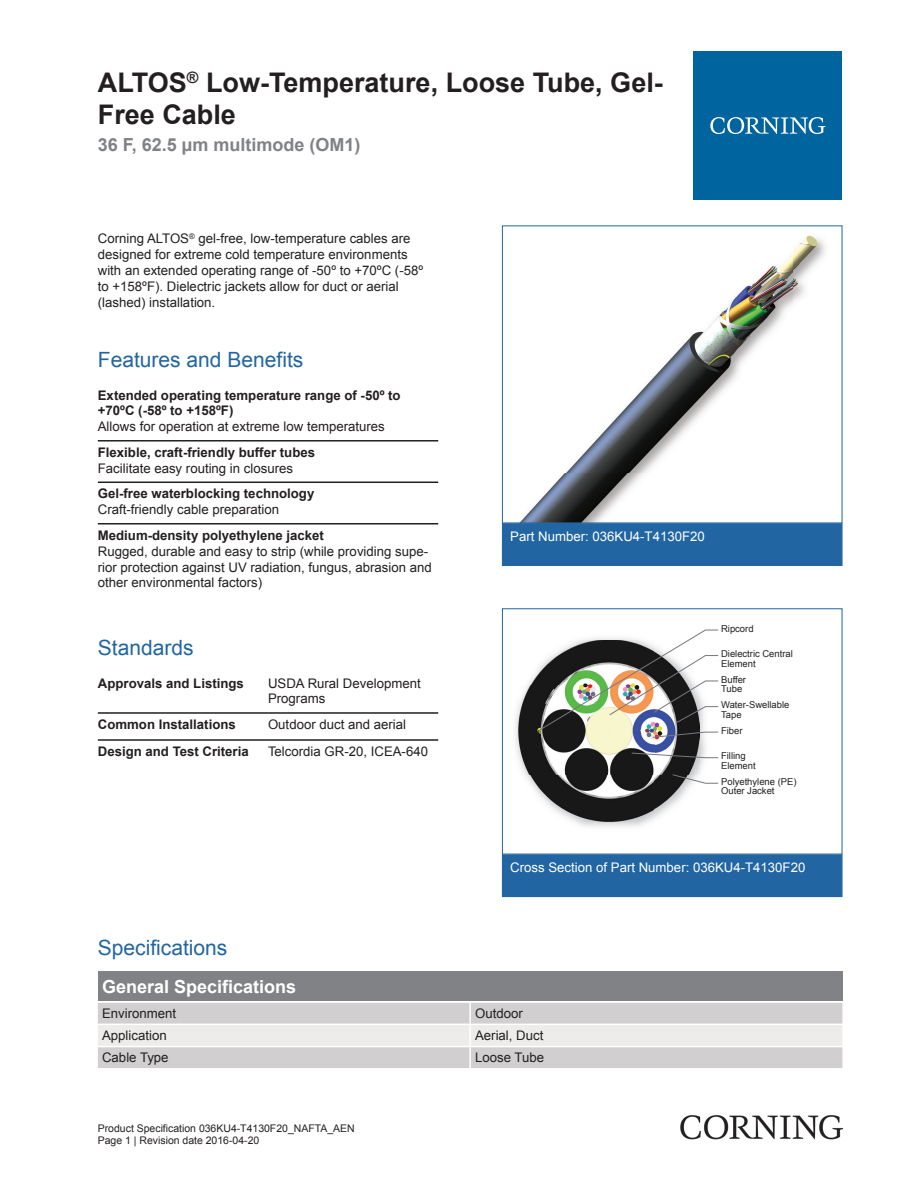
<style>
.page{position:relative;width:919px;height:1187px;background:#fff}
.page>*{position:absolute;margin:0;border:0;box-sizing:border-box;transform-origin:0 0}
.t1{font:700 27px/32.4px "Arial";color:#231f20}
.t2{font:21px "Arial";color:#2166a2}
.t3{font:700 18px "Arial";color:#808285}
.t4{font:700 18px "Arial";color:#fff}
.t5{font:13.2px/15.9px "Arial";color:#231f20}
.t6{font:700 13.2px/15.9px "Arial";color:#231f20}
.t7{font:13.2px "Arial";color:#fff}
.t8{font:10.5px/12.6px "Arial";color:#231f20}
.t9{font:9.45px/9.4px "Arial";color:#231f20}
</style>
<div class="page">
<img style="left:521px;top:235px;width:305px;height:286px">
<div style="left:502px;top:523px;width:340px;height:42px;background:#2166a2"></div>
<div style="left:502px;top:523px;width:340px;height:43px;border:1px solid #2166a2"></div>
<img style="left:515px;top:708px;width:135px;height:119px">
<img style="left:518px;top:672px;width:174px;height:149px">
<svg style="left:537px;top:629px;width:181px;height:155px"></svg>
<div style="left:502px;top:608px;width:340px;height:246px;border:1px solid #2166a2"></div>
<div style="left:502px;top:854px;width:340px;height:42px;background:#2166a2"></div>
<div style="left:502px;top:854px;width:340px;height:42px;border:1px solid #2166a2"></div>
<hr style="left:98px;top:440px;width:340px;height:1px;background:#231f20">
<hr style="left:98px;top:481px;width:340px;height:2px;background:#231f20">
<hr style="left:98px;top:523px;width:340px;height:1px;background:#231f20">
<hr style="left:98px;top:712px;width:170px;height:1px;background:#231f20">
<hr style="left:268px;top:712px;width:170px;height:1px;background:#231f20">
<hr style="left:98px;top:739px;width:170px;height:1px;background:#231f20">
<hr style="left:268px;top:739px;width:170px;height:1px;background:#231f20">
<div style="left:98px;top:971px;width:744px;height:30px;background:#808285"></div>
<div style="left:98px;top:1003px;width:744px;height:64px;background:#d1cfcf"></div>
<div style="left:98px;top:1024px;width:744px;height:21px;background:#edeceb"></div>
<hr style="left:469px;top:1002px;width:2px;height:21px;background:#fff">
<hr style="left:469px;top:1024px;width:2px;height:21px;background:#fff">
<hr style="left:469px;top:1047px;width:2px;height:20px;background:#fff">
<hr style="left:98px;top:1023px;width:372px;height:1px;background:#fff">
<hr style="left:470px;top:1023px;width:372px;height:1px;background:#fff">
<hr style="left:98px;top:1045px;width:372px;height:2px;background:#fff">
<hr style="left:470px;top:1045px;width:372px;height:2px;background:#fff">
<div style="left:693px;top:51px;width:149px;height:149px;background:#00649e"></div>
<svg style="left:710px;top:117px;width:115px;height:17px"></svg>
<img style="left:680px;top:1115px;width:162px;height:24px">
<h1 class="t1" style="left:98px;top:67px;width:566px">ALTOS<sup>®</sup> Low-Temperature, Loose Tube, Gel-<br>Free Cable</h1>
<h3 class="t3" style="left:98px;top:132px;width:264px">36 F, 62.5 µm multimode (OM1)</h3>
<p class="t5" style="left:98px;top:231px;width:327px">Corning ALTOS<sup>®</sup> gel -free, low -temperature cables are designed for extreme cold temperature environments with an extended operating range of -50º to +70ºC ( -58º to +158ºF). Dielectric jackets allow for duct or aerial (lashed) installation.</p>
<h2 class="t2" style="left:98px;top:346px;width:207px">Features and Benefits</h2>
<p class="t6" style="left:98px;top:387px;width:304px">Extended operating temperature range of -50º to +70ºC (-58º to +158ºF)</p>
<p class="t5" style="left:98px;top:419px;width:288px">Allows for operation at extreme low temperatures</p>
<p class="t6" style="left:98px;top:445px;width:219px">Flexible, craft-friendly buffer tubes</p>
<p class="t5" style="left:98px;top:460px;width:197px">Facilitate easy routing in closures</p>
<p class="t6" style="left:98px;top:486px;width:218px">Gel-free waterblocking technology</p>
<p class="t5" style="left:98px;top:502px;width:183px">Craft-friendly cable preparation</p>
<p class="t6" style="left:98px;top:527px;width:227px">Medium-density polyethylene jacket</p>
<p class="t5" style="left:98px;top:543px;width:335px">Rugged, durable and easy to strip (while providing supe&shy;rior protection against UV radiation, fungus, abrasion and other environmental factors)</p>
<h2 class="t2" style="left:98px;top:634px;width:97px">Standards</h2>
<p class="t6" style="left:98px;top:675px;width:147px">Approvals and Listings</p>
<p class="t5" style="left:268px;top:675px;width:154px">USDA Rural Development<br>Programs</p>
<p class="t6" style="left:98px;top:717px;width:139px">Common Installations</p>
<p class="t5" style="left:268px;top:716px;width:139px">Outdoor duct and aerial</p>
<p class="t6" style="left:98px;top:744px;width:152px">Design and Test Criteria</p>
<p class="t5" style="left:268px;top:743px;width:161px">Telcordia GR-20, ICEA-640</p>
<p class="t7" style="left:510px;top:527px;width:196px">Part Number: 036KU4-T4130F20</p>
<p class="t9" style="left:721px;top:623px;width:34px">Ripcord</p>
<p class="t9" style="left:721px;top:649px;width:73px">Dielectric Central<br>Element</p>
<p class="t9" style="left:721px;top:674px;width:26px">Buffer<br>Tube</p>
<p class="t9" style="left:721px;top:700px;width:70px">Water-Swellable<br>Tape</p>
<p class="t9" style="left:721px;top:725px;width:23px">Fiber</p>
<p class="t9" style="left:721px;top:751px;width:36px">Filling<br>Element</p>
<p class="t9" style="left:721px;top:776px;width:77px">Polyethylene (PE)<br>Outer Jacket</p>
<p class="t7" style="left:510px;top:858px;width:296px">Cross Section of Part Number: 036KU4-T4130F20</p>
<h2 class="t2" style="left:98px;top:933px;width:131px">Specifications</h2>
<h3 class="t4" style="left:102px;top:974px;width:196px">General Specifications</h3>
<p class="t5" style="left:102px;top:1005px;width:76px">Environment</p>
<p class="t5" style="left:475px;top:1005px;width:49px">Outdoor</p>
<p class="t5" style="left:102px;top:1027px;width:66px">Application</p>
<p class="t5" style="left:475px;top:1027px;width:70px">Aerial, Duct</p>
<p class="t5" style="left:102px;top:1049px;width:68px">Cable Type</p>
<p class="t5" style="left:475px;top:1049px;width:70px">Loose Tube</p>
<p class="t8" style="left:98px;top:1121px;width:258px">Product Specification 036KU4-T4130F20_NAFTA_AEN<br>Page 1 | Revision date 2016-04-20</p>
</div>
